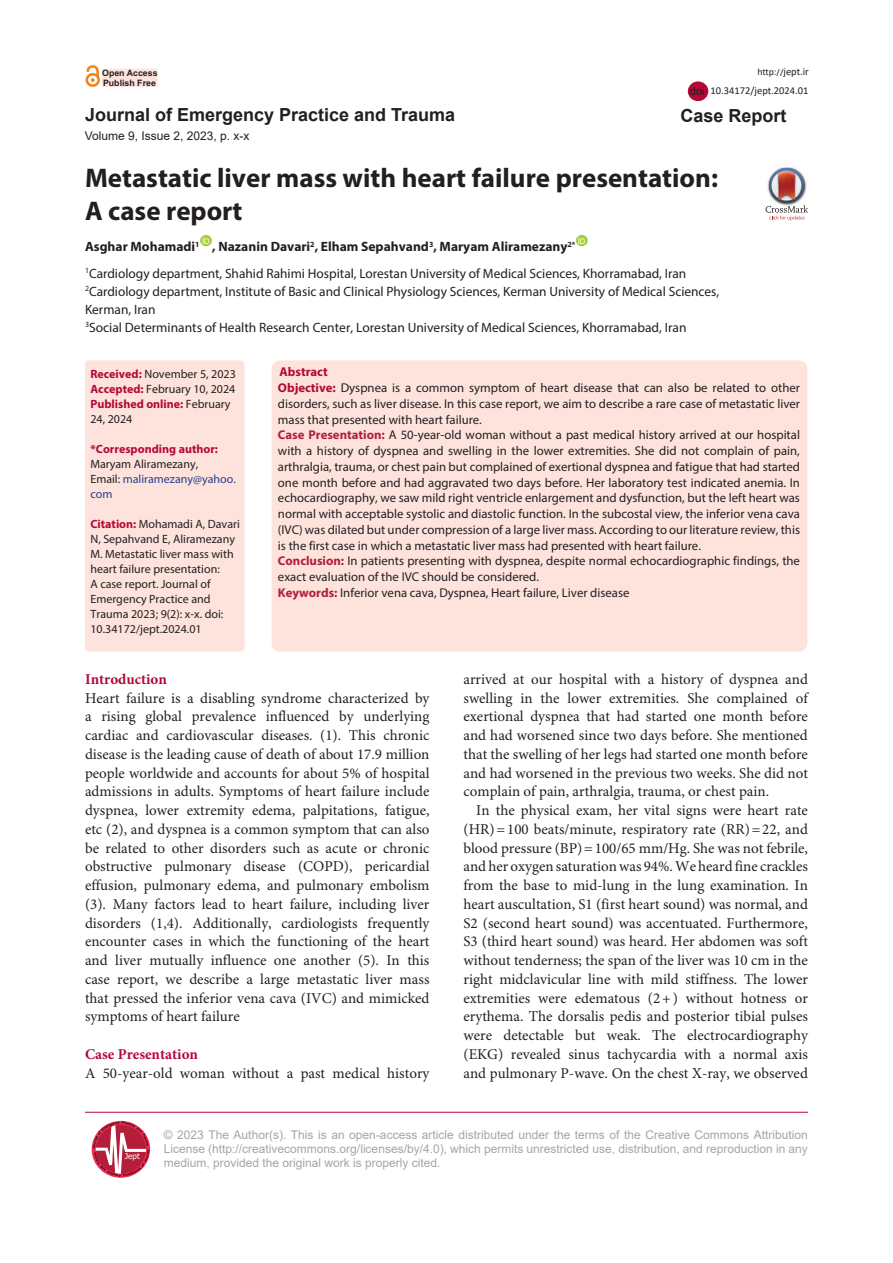
<style>
.page{position:relative;width:893px;height:1263px;background:#fff}
.page>*{position:absolute;margin:0;border:0;box-sizing:border-box;transform-origin:0 0}
.Pa3{font:700 27px/33px "Myriad Pro";color:#231f20}
.t1{font:700 18px "Arial";color:#231f20}
.t2{font:15px/18.8px "Minion Pro";color:#231f20;text-align:justify}
.Pa1{font:700 15px "Minion Pro";color:#b30838}
.t3{font:13.5px/18px "Myriad Pro";color:#231f20}
.Pa3-2{font:700 13.5px "Myriad Pro";color:#231f20}
.t4{font:12.75px/15.8px "Myriad Pro";color:#231f20;text-align:justify}
.t5{font:12.75px/15.8px "Myriad Pro";color:#202124}
.t6{font:700 12.75px "Myriad Pro";color:#b30838}
.t7{font:12px/14.4px "Arial";color:#a5a5a5;text-align:justify}
.t8{font:12px/15px "Myriad Pro";color:#231f20}
.t9{font:700 12px/15px "Myriad Pro";color:#b30838}
.t10{font:12px/15px "Myriad Pro";color:#253f8e}
.t11{font:12px "Arial";color:#231f20}
.t12{font:11.25px "Arial";color:#231f20}
.t13{font:10.5px "Calibri";color:#231f20}
.t14{font:9.75px "Calibri";color:#231f20}
.t15{font:700 8.85px "Arial";color:#231f20}
.t16{font:8.1px "Tahoma";color:#fff}
.t17{font:7.8px "Arial";color:#fff}
.s1{font-size:10.5px}
.s2{font-weight:700;color:#b30838}
.s3{font-weight:400;color:#231f20}
.s4{color:#231f20}
.s5{font-weight:700;color:#b40837}
.s6{font-weight:700;color:#b21e3a}
</style>
<div class="page">
<div style="left:200px;top:235px;width:12px;height:11px;background:#a6ce39;border-radius:50%"></div>
<div style="left:576px;top:235px;width:12px;height:11px;background:#a6ce39;border-radius:50%"></div>
<hr style="left:85px;top:1112px;width:723px;height:1px;background:#b30838">
<svg style="left:93px;top:1121px;width:57px;height:56px"></svg>
<div style="left:101px;top:68px;width:57px;height:19px;background:#fde3dc"></div>
<div style="left:101px;top:68px;width:57px;height:20px;border:1px solid #fff"></div>
<div style="left:86px;top:73px;width:14px;height:14px;border:3px solid #f58220;border-radius:50%"></div>
<svg style="left:85px;top:66px;width:15px;height:16px"></svg>
<div style="left:688px;top:81px;width:20px;height:20px;background:#b30838;border-radius:50%"></div>
<img style="left:781px;top:167px;width:13px;height:1px">
<svg style="left:765px;top:168px;width:43px;height:52px"></svg>
<div style="left:85px;top:360px;width:159px;height:292px;background:#fde3dc;border-radius:4px"></div>
<div style="left:272px;top:360px;width:535px;height:292px;background:#fde3dc;border-radius:9px"></div>
<p class="t15" style="left:102px;top:67px;width:57px">Open Access</p>
<p class="t14" style="left:757px;top:65px;width:53px">http://<span class="s1">jept.ir</span></p>
<p class="t15" style="left:103px;top:76px;width:54px">Publish Free</p>
<p class="t12" style="left:690px;top:83px;width:17px">doi</p>
<p class="t13" style="left:711px;top:83px;width:99px">10.34172/jept.2024.01</p>
<p class="t1" style="left:85px;top:102px;width:372px">Journal of Emergency Practice and Trauma</p>
<p class="t1" style="left:680px;top:103px;width:108px">Case Report</p>
<p class="t11" style="left:85px;top:127px;width:166px">Volume 9, Issue 2, 2023, p. x-x</p>
<p class="Pa3" style="left:85px;top:161px;width:634px">Metastatic liver mass with heart failure presentation:<br>A case report</p>
<p class="Pa3-2" style="left:85px;top:238px;width:116px">Asghar Mohamadi<sup>1</sup></p>
<p class="t17" style="left:578px;top:236px;width:9px">ID</p>
<p class="t3" style="left:85px;top:264px;width:603px"><sup>1</sup>Cardiology department, Shahid Rahimi Hospital, Lorestan University of Medical Sciences, Khorramabad, Iran</p>
<p class="t3" style="left:85px;top:282px;width:636px"><sup>2</sup>Cardiology department, Institute of Basic and Clinical Physiology Sciences, Kerman University of Medical Sciences,<br>Kerman, Iran</p>
<p class="t3" style="left:85px;top:318px;width:603px"><sup>3</sup>Social Determinants of Health Research Center, Lorestan University of Medical Sciences, Khorramabad, Iran</p>
<p class="t17" style="left:202px;top:236px;width:9px">ID</p>
<p class="Pa3-2" style="left:212px;top:238px;width:365px">, Nazanin Davari<sup>2</sup>, Elham Sepahvand<sup>3</sup>, Maryam Aliramezany<sup>2*</sup></p>
<p class="t8" style="left:90px;top:367px;width:147px"><span class="s2">Received:</span> November 5, 2023</p>
<p class="t8" style="left:90px;top:382px;width:146px"><span class="s2">Accepted:</span> February 10, 2024</p>
<p class="t9" style="left:90px;top:396px;width:142px">Published online: <span class="s3">February<br>24, 2024</span></p>
<p class="t9" style="left:90px;top:441px;width:129px">*Corresponding author:</p>
<p class="t8" style="left:90px;top:457px;width:109px">Maryam Aliramezany,</p>
<p class="t10" style="left:90px;top:472px;width:147px"><span class="s4">Email:</span> maliramezany@yahoo. com</p>
<p class="t8" style="left:90px;top:517px;width:151px"><span class="s2">Citation:</span> Mohamadi A, Davari<br>N, Sepahvand E, Aliramezany<br>M. Metastatic liver mass with heart failure presentation:<br>A case report. Journal of<br>Emergency Practice and<br>Trauma 2023; 9(2): x-x. doi:<br>10.34172/jept.2024.01</p>
<p class="t6" style="left:279px;top:364px;width:50px">Abstract</p>
<p class="t4" style="left:278px;top:380px;width:524px"><span class="s5">Objective:</span> Dyspnea is a common symptom of heart disease that can also be related to other disorders, such as liver disease. In this case report, we aim to describe a rare case of metastatic liver mass that presented with heart failure.</p>
<p class="t4" style="left:278px;top:427px;width:524px"><span class="s6">Case Presentation:</span> A 50-year-old woman without a past medical history arrived at our hospital with a history of dyspnea and swelling in the lower extremities. She did not complain of pain, arthralgia, trauma, or chest pain but complained of exertional dyspnea and fatigue that had started one month before and had aggravated two days before. Her laboratory test indicated anemia. In echocardiography, we saw mild right ventricle enlargement and dysfunction, but the left heart was normal with acceptable systolic and diastolic function. In the subcostal view, the inferior vena cava (IVC) was dilated but under compression of a large liver mass. According to our literature review, this is the first case in which a metastatic liver mass had presented with heart failure.</p>
<p class="t5" style="left:278px;top:553px;width:524px"><span class="s6">Conclusion:</span> <span class="s4">In patients presenting with dyspnea</span>, despite normal echocardiographic findings, <span class="s4">the exact evaluation of the</span> IVC should be considered.</p>
<p class="t4" style="left:278px;top:584px;width:353px"><span class="s6">Keywords:</span> Inferior vena cava, Dyspnea, Heart failure, Liver disease</p>
<p class="Pa1" style="left:85px;top:668px;width:83px">Introduction</p>
<p class="t2" style="left:85px;top:689px;width:346px">Heart failure is a disabling syndrome characterized by a rising global prevalence influenced by underlying cardiac and cardiovascular diseases. (1). This chronic disease is the leading cause of death of about 17.9 million people worldwide and accounts for about 5% of hospital admissions in adults. Symptoms of heart failure include dyspnea, lower extremity edema, palpitations, fatigue, etc (2), and dyspnea is a common symptom that can also be related to other disorders such as acute or chronic obstructive pulmonary disease (COPD), pericardial effusion, pulmonary edema, and pulmonary embolism (3). Many factors lead to heart failure, including liver disorders (1,4). Additionally, cardiologists frequently encounter cases in which the functioning of the heart and liver mutually influence one another (5). In this case report, we describe a large metastatic liver mass that pressed the inferior vena cava (IVC) and mimicked symptoms of heart failure</p>
<p class="Pa1" style="left:85px;top:1043px;width:115px">Case Presentation</p>
<p class="t2" style="left:85px;top:1064px;width:346px">A 50-year-old woman without a past medical history</p>
<p class="t2" style="left:463px;top:670px;width:346px">arrived at our hospital with a history of dyspnea and swelling in the lower extremities. She complained of exertional dyspnea that had started one month before and had worsened since two days before. She mentioned that the swelling of her legs had started one month before and had worsened in the previous two weeks. She did not complain of pain, arthralgia, trauma, or chest pain.</p>
<p class="t2" style="left:463px;top:801px;width:346px;text-indent:13px">In the physical exam, her vital signs were heart rate (HR)=100 beats/minute, respiratory rate (RR)=22, and blood pressure (BP)=100/65 mm/Hg. She was not febrile, and her oxygen saturation was 94%. We heard fine crackles from the base to mid-lung in the lung examination. In heart auscultation, S1 (first heart sound) was normal, and S2 (second heart sound) was accentuated. Furthermore, S3 (third heart sound) was heard. Her abdomen was soft without tenderness; the span of the liver was 10 cm in the right midclavicular line with mild stiffness. The lower extremities were edematous (2+) without hotness or erythema. The dorsalis pedis and posterior tibial pulses were detectable but weak. The electrocardiography (EKG) revealed sinus tachycardia with a normal axis and pulmonary P-wave. On the chest X-ray, we observed</p>
<p class="t16" style="left:125px;top:1150px;width:16px">Jept</p>
<p class="t7" style="left:164px;top:1127px;width:646px">© 2023 The Author(s). This is an open-access article distributed under the terms of the Creative Commons Attribution License (http://creativecommons.org/licenses/by/4.0), which permits unrestricted use, distribution, and reproduction in any medium, provided the original work is properly cited.</p>
</div>
